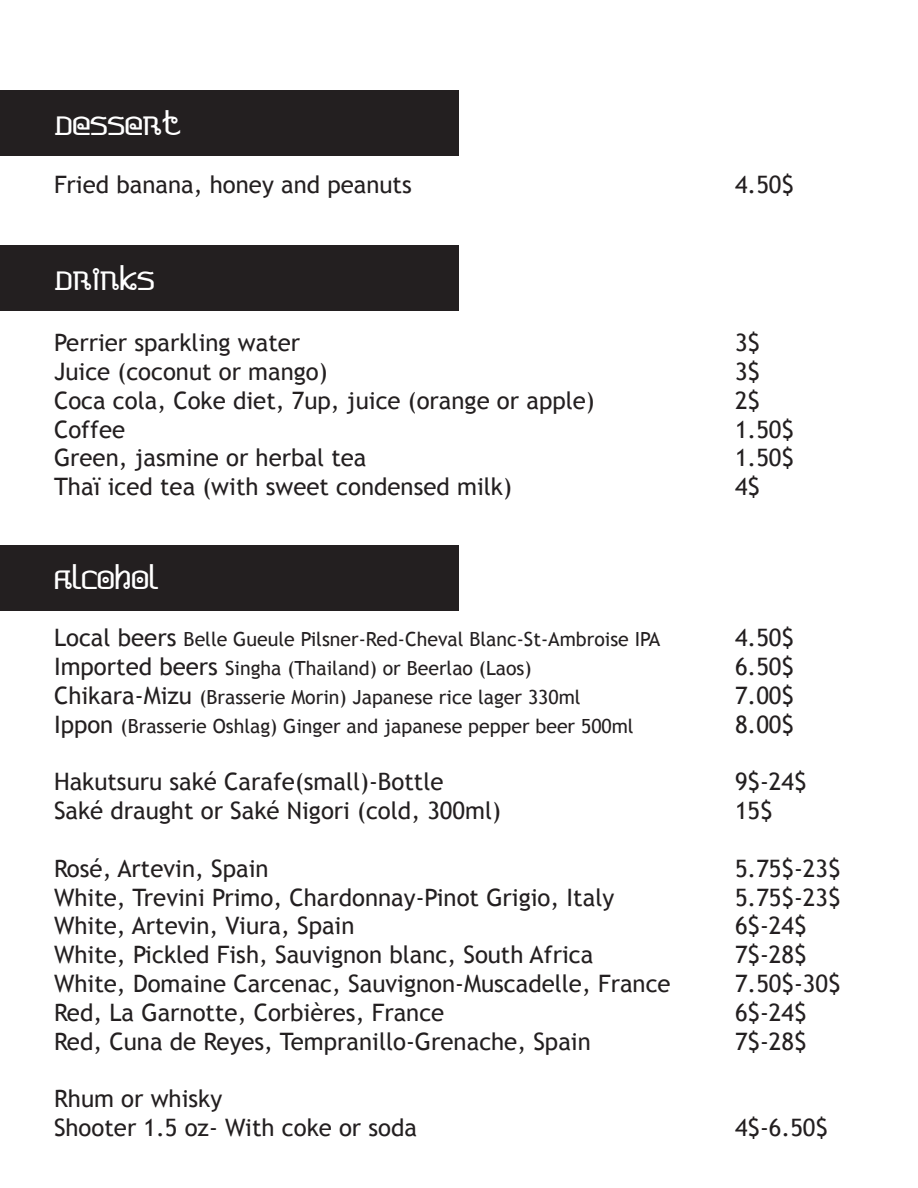
<style>
.page{position:relative;width:918px;height:1188px;background:#fff}
.page>*{position:absolute;margin:0;border:0;box-sizing:border-box;transform-origin:0 0}
.t1{font:27px "Pad Thai";color:#fff}
.t2{font:24px "Trebuchet MS";color:#231f20}
.t3{font:19.5px "Trebuchet MS";color:#231f20}
.s1{font-size:24px}
</style>
<div class="page">
<div style="left:0;top:545px;width:459px;height:65px;background:#231f20"></div>
<div style="left:0;top:245px;width:459px;height:65px;background:#231f20"></div>
<div style="left:0;top:90px;width:459px;height:65px;background:#231f20"></div>
<p class="t1" style="left:54px;top:110px;width:128px">DESSERT</p>
<p class="t2" style="left:54px;top:170px;width:359px">Fried banana, honey and peanuts</p>
<p class="t2" style="left:735px;top:170px;width:61px">4.50$</p>
<p class="t1" style="left:54px;top:264px;width:102px">DRINKS</p>
<p class="t2" style="left:54px;top:329px;width:248px">Perrier sparkling water</p>
<p class="t2" style="left:735px;top:329px;width:27px">3$</p>
<p class="t2" style="left:54px;top:357px;width:275px">Juice (coconut or mango)</p>
<p class="t2" style="left:735px;top:357px;width:27px">3$</p>
<p class="t2" style="left:54px;top:386px;width:542px">Coca cola, Coke diet, 7up, juice (orange or apple)</p>
<p class="t2" style="left:735px;top:386px;width:27px">2$</p>
<p class="t2" style="left:54px;top:415px;width:73px">Coffee</p>
<p class="t2" style="left:735px;top:415px;width:61px">1.50$</p>
<p class="t2" style="left:54px;top:444px;width:314px">Green, jasmine or herbal tea</p>
<p class="t2" style="left:735px;top:444px;width:61px">1.50$</p>
<p class="t2" style="left:54px;top:473px;width:459px">Thaï iced tea (with sweet condensed milk)</p>
<p class="t2" style="left:735px;top:473px;width:27px">4$</p>
<p class="t1" style="left:54px;top:563px;width:106px">ALCOHOL</p>
<p class="t3" style="left:54px;top:628px;width:608px"><span class="s1">Local beers</span> Belle Gueule Pilsner-Red-Cheval Blanc-St-Ambroise IPA</p>
<p class="t2" style="left:735px;top:624px;width:61px">4.50$</p>
<p class="t3" style="left:54px;top:657px;width:479px"><span class="s1">Imported beers</span> Singha (Thailand) or Beerlao (Laos)</p>
<p class="t2" style="left:735px;top:653px;width:61px">6.50$</p>
<p class="t3" style="left:54px;top:686px;width:528px"><span class="s1">Chikara-Mizu</span> (Brasserie Morin) Japanese rice lager 330ml</p>
<p class="t2" style="left:735px;top:681px;width:61px">7.00$</p>
<p class="t3" style="left:54px;top:715px;width:581px"><span class="s1">Ippon</span> (Brasserie Oshlag) Ginger and japanese pepper beer 500ml</p>
<p class="t2" style="left:735px;top:710px;width:61px">8.00$</p>
<p class="t2" style="left:54px;top:768px;width:391px">Hakutsuru saké Carafe(small)-Bottle</p>
<p class="t2" style="left:735px;top:768px;width:73px">9$-24$</p>
<p class="t2" style="left:54px;top:797px;width:448px">Saké draught or Saké Nigori (cold, 300ml)</p>
<p class="t2" style="left:735px;top:797px;width:39px">15$</p>
<p class="t2" style="left:54px;top:854px;width:216px">Rosé, Artevin, Spain</p>
<p class="t2" style="left:735px;top:854px;width:107px">5.75$-23$</p>
<p class="t2" style="left:54px;top:883px;width:562px">White, Trevini Primo, Chardonnay-Pinot Grigio, Italy</p>
<p class="t2" style="left:735px;top:883px;width:107px">5.75$-23$</p>
<p class="t2" style="left:54px;top:912px;width:302px">White, Artevin, Viura, Spain</p>
<p class="t2" style="left:735px;top:912px;width:73px">6$-24$</p>
<p class="t2" style="left:54px;top:941px;width:541px">White, Pickled Fish, Sauvignon blanc, South Africa</p>
<p class="t2" style="left:735px;top:941px;width:73px">7$-28$</p>
<p class="t2" style="left:54px;top:969px;width:618px">White, Domaine Carcenac, Sauvignon-Muscadelle, France</p>
<p class="t2" style="left:735px;top:969px;width:107px">7.50$-30$</p>
<p class="t2" style="left:54px;top:998px;width:392px">Red, La Garnotte, Corbières, France</p>
<p class="t2" style="left:735px;top:998px;width:73px">6$-24$</p>
<p class="t2" style="left:54px;top:1027px;width:538px">Red, Cuna de Reyes, Tempranillo-Grenache, Spain</p>
<p class="t2" style="left:735px;top:1027px;width:73px">7$-28$</p>
<p class="t2" style="left:54px;top:1085px;width:170px">Rhum or whisky</p>
<p class="t2" style="left:54px;top:1113px;width:365px">Shooter 1.5 oz- With coke or soda</p>
<p class="t2" style="left:735px;top:1113px;width:95px">4$-6.50$</p>
</div>
